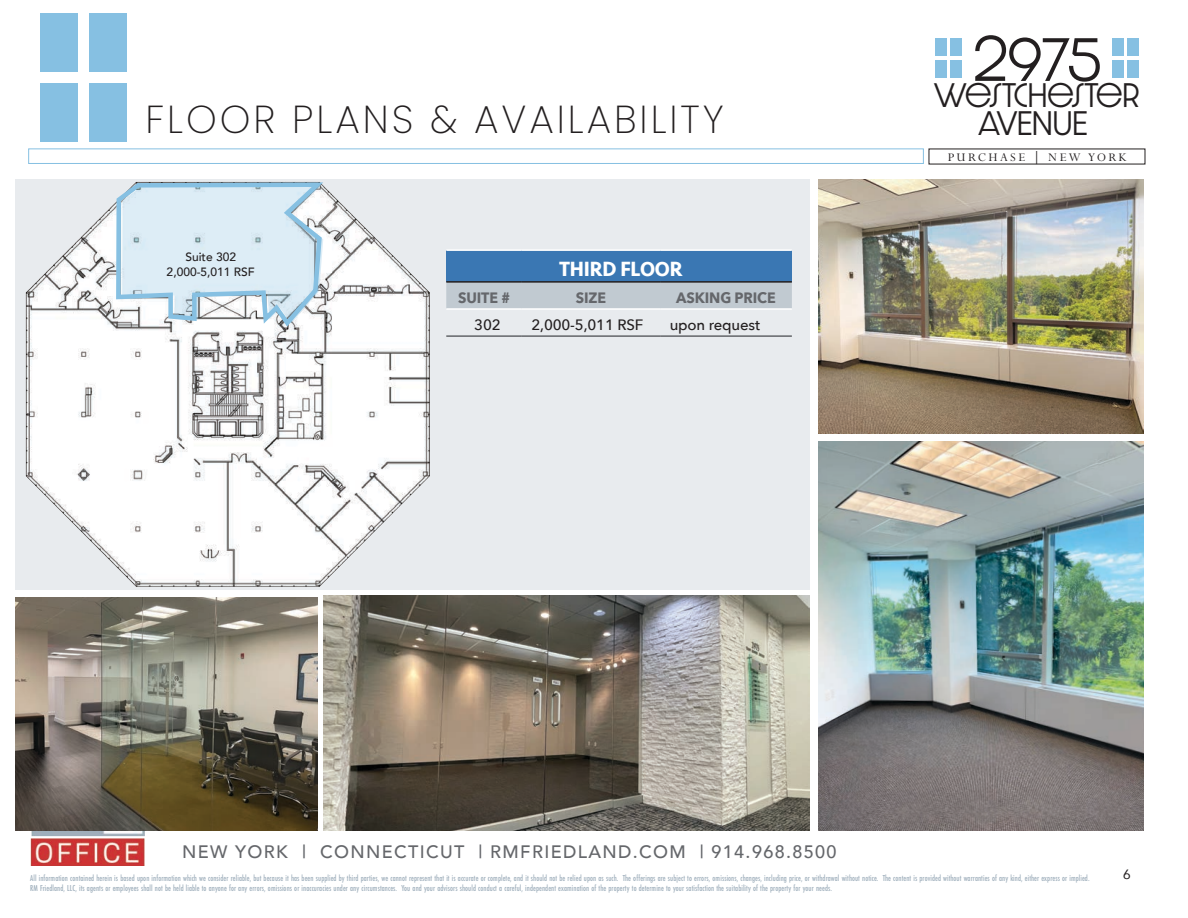
<style>
.page{position:relative;width:1188px;height:918px;background:#fff}
.page>*{position:absolute;margin:0;border:0;box-sizing:border-box;transform-origin:0 0}
.t1{font:300 51.9px "Dazzle Unicase";color:#231f20}
.t2{font:200 39px "Poppins";letter-spacing:.075em;color:#231f20}
.t3{font:300 28.95px/28.7px "Dazzle Unicase";color:#231f20;text-align:center}
.t4{font:700 21.15px "Seravek";letter-spacing:-.01em;color:#fff;scale:.95 1}
.t5{font:500 18px "Avenir";letter-spacing:.075em;color:#65676b}
.t6{font:500 15px "Avenir Next";letter-spacing:-.01em;color:#231f20}
.t7{font:700 15px "Avenir Next";letter-spacing:-.01em;color:#65676b;scale:.95 1}
.t8{font:13.5px "Avenir";color:#231f20}
.t9{font:13.05px "Lapidary 333 BT";letter-spacing:.2em;color:#231f20}
.t10{font:500 12px/14.4px "Avenir";color:#231f20;text-align:center}
.t11{font:500 9px/10.5px "Futura PT Cond";letter-spacing:.01em;color:#9fafbc;scale:.96 1}
.s1{font-size:55.2px}
</style>
<div class="page">
<img style="left:30px;top:831px;width:115px;height:35px">
<div style="left:15px;top:179px;width:794px;height:411px;background:#e8ebee"></div>
<div style="left:1112px;top:38px;width:12px;height:18px;background:#86c0e2"></div>
<div style="left:1112px;top:60px;width:12px;height:18px;background:#86c0e2"></div>
<div style="left:1127px;top:38px;width:12px;height:18px;background:#86c0e2"></div>
<div style="left:1127px;top:60px;width:12px;height:18px;background:#86c0e2"></div>
<div style="left:935px;top:38px;width:12px;height:18px;background:#86c0e2"></div>
<div style="left:935px;top:60px;width:12px;height:18px;background:#86c0e2"></div>
<div style="left:950px;top:38px;width:12px;height:18px;background:#86c0e2"></div>
<div style="left:950px;top:60px;width:12px;height:18px;background:#86c0e2"></div>
<div style="left:28px;top:148px;width:896px;height:16px;border:1px solid #86c0e2"></div>
<div style="left:40px;top:14px;width:37px;height:58px;background:#86c0e2"></div>
<div style="left:40px;top:84px;width:37px;height:58px;background:#86c0e2"></div>
<div style="left:90px;top:14px;width:37px;height:58px;background:#86c0e2"></div>
<div style="left:90px;top:84px;width:37px;height:58px;background:#86c0e2"></div>
<img style="left:324px;top:595px;width:485px;height:236px">
<img style="left:819px;top:441px;width:324px;height:390px">
<img style="left:819px;top:179px;width:324px;height:254px">
<img style="left:25px;top:191px;width:405px;height:396px">
<div style="left:446px;top:250px;width:346px;height:32px;background:#3a77b3"></div>
<div style="left:446px;top:283px;width:346px;height:25px;background:#c1cad1"></div>
<hr style="left:446px;top:281px;width:76px;height:2px;background:#231f20">
<hr style="left:522px;top:281px;width:138px;height:2px;background:#231f20">
<hr style="left:660px;top:281px;width:132px;height:2px;background:#231f20">
<hr style="left:446px;top:308px;width:76px;height:2px;background:#fff">
<hr style="left:522px;top:308px;width:138px;height:2px;background:#fff">
<hr style="left:660px;top:308px;width:132px;height:2px;background:#fff">
<hr style="left:446px;top:249px;width:76px;height:2px;background:#fff">
<hr style="left:522px;top:249px;width:138px;height:2px;background:#fff">
<hr style="left:660px;top:249px;width:132px;height:2px;background:#fff">
<hr style="left:446px;top:335px;width:76px;height:2px;background:#65676b">
<hr style="left:522px;top:335px;width:138px;height:2px;background:#65676b">
<hr style="left:660px;top:335px;width:132px;height:2px;background:#65676b">
<img style="left:15px;top:597px;width:303px;height:234px">
<svg style="left:113px;top:181px;width:216px;height:149px"></svg>
<h2 class="t2" style="left:146px;top:97px;width:580px">FLOOR PLANS &amp; AVAILABILITY</h2>
<h3 class="t10" style="left:167px;top:249px;width:90px">Suite 302<br>2,000-5,011 RSF</h3>
<h3 class="t4" style="left:559px;top:252px;width:132px">THIRD FLOOR</h3>
<h3 class="t7" style="left:458px;top:285px;width:56px">SUITE #</h3>
<h3 class="t7" style="left:576px;top:285px;width:33px">SIZE</h3>
<h3 class="t7" style="left:676px;top:285px;width:106px">ASKING PRICE</h3>
<h3 class="t6" style="left:474px;top:312px;width:28px">302</h3>
<h3 class="t6" style="left:531px;top:312px;width:113px">2,000-5,011 RSF</h3>
<h3 class="t6" style="left:670px;top:312px;width:92px">upon request</h3>
<h1 class="t1" style="left:973px;top:22px;width:129px"><span class="s1">2</span>975</h1>
<h3 class="t3" style="left:934px;top:80px;width:207px">WESTCHESTER<br>AVENUE</h3>
<h3 class="t9" style="left:948px;top:150px;width:180px">PURCHASE | NEW YORK</h3>
<h3 class="t5" style="left:182px;top:837px;width:656px">NEW YORK | CONNECTICUT | RMFRIEDLAND.COM | 914.968.8500</h3>
<p class="t11" style="left:30px;top:873px;width:1105px">All information contained herein is based upon information which we consider reliable, but because it has been supplied by third parties, we cannot represent that it is accurate or complete, and it should not be relied upon as such. The offerings are subject to errors, omissions, changes, including price, or withdrawal without notice. The content is provided without warranties of any kind, either express or implied.<br>RM Friedland, LLC, its agents or employees shall not be held liable to anyone for any errors, omissions or inaccuracies under any circumstances. You and your advisors should conduct a careful, independent examination of the property to determine to your satisfaction the suitability of the property for your needs.</p>
<h3 class="t8" style="left:1123px;top:864px;width:9px">6</h3>
</div>
